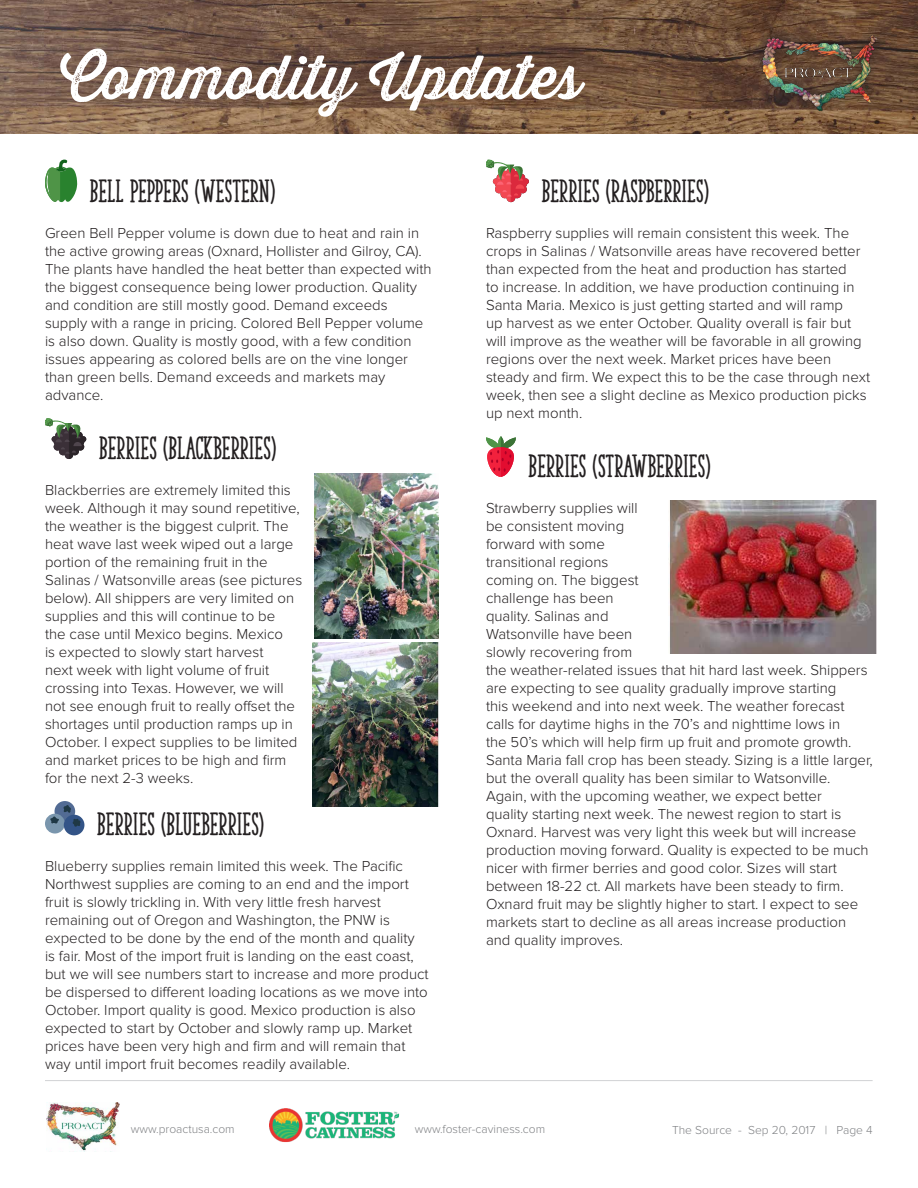
<style>
.page{position:relative;width:918px;height:1188px;background:#fff}
.page>*{position:absolute;margin:0;border:0;box-sizing:border-box;transform-origin:0 0}
.t1{font:60px "Thirsty Rough Reg One";color:#fff}
.t2{font:30px "The Serif Hand Extrablack";color:#231f20}
.t3{font:700 27px "Proxima Nova";color:#fff}
.t4{font:300 15px/18px "Proxima Nova";color:#231f20}
.t5{font:300 12px "Proxima Nova";color:#808285}
</style>
<div class="page">
<hr style="left:45px;top:1080px;width:828px;height:1px;background:#d1d2d4">
<img style="left:0;top:0;width:918px;height:134px">
<div style="left:752px;top:25px;width:133px;height:94px;background:#231f20;opacity:.6"></div>
<img style="left:761px;top:36px;width:115px;height:76px">
<img style="left:46px;top:1102px;width:74px;height:49px">
<img style="left:270px;top:1109px;width:130px;height:34px">
<svg style="left:45px;top:160px;width:32px;height:42px"></svg>
<svg style="left:45px;top:418px;width:42px;height:41px"></svg>
<div style="left:55px;top:801px;width:20px;height:21px;background:#526b94;border-radius:50%"></div>
<div style="left:45px;top:814px;width:20px;height:20px;background:#7a96ad;border-radius:50%"></div>
<div style="left:64px;top:815px;width:20px;height:20px;background:#335487;border-radius:50%"></div>
<svg style="left:50px;top:805px;width:31px;height:22px"></svg>
<svg style="left:486px;top:160px;width:43px;height:42px"></svg>
<svg style="left:486px;top:436px;width:30px;height:41px"></svg>
<img style="left:314px;top:474px;width:124px;height:165px">
<img style="left:313px;top:643px;width:126px;height:164px">
<img style="left:669px;top:500px;width:208px;height:153px">
<h1 class="t1" style="left:60px;top:33px;width:523px">Commodity Updates</h1>
<h3 class="t3" style="left:216px;top:80px;width:160px">Sep 20, 2017</h3>
<h2 class="t2" style="left:90px;top:173px;width:187px">BELL PEPPERS (WESTERN)</h2>
<p class="t4" style="left:45px;top:225px;width:388px">Green Bell Pepper volume is down due to heat and rain in the active growing areas (Oxnard, Hollister and Gilroy, CA).<br>The plants have handled the heat better than expected with the biggest consequence being lower production. Quality and condition are still mostly good. Demand exceeds supply with a range in pricing. Colored Bell Pepper volume is also down. Quality is mostly good, with a few condition issues appearing as colored bells are on the vine longer than green bells. Demand exceeds and markets may advance.</p>
<h2 class="t2" style="left:99px;top:430px;width:178px">BERRIES (BLACKBERRIES)</h2>
<p class="t4" style="left:45px;top:482px;width:259px">Blackberries are extremely limited this week. Although it may sound repetitive, the weather is the biggest culprit. The heat wave last week wiped out a large portion of the remaining fruit in the Salinas / Watsonville areas (see pictures below). All shippers are very limited on supplies and this will continue to be<br>the case until Mexico begins. Mexico<br>is expected to slowly start harvest<br>next week with light volume of fruit crossing into Texas. However, we will not see enough fruit to really offset the shortages until production ramps up in October. I expect supplies to be limited and market prices to be high and firm for the next 2-3 weeks.</p>
<h2 class="t2" style="left:97px;top:806px;width:168px">BERRIES (BLUEBERRIES)</h2>
<p class="t4" style="left:45px;top:858px;width:385px">Blueberry supplies remain limited this week. The Pacific Northwest supplies are coming to an end and the import fruit is slowly trickling in. With very little fresh harvest remaining out of Oregon and Washington, the PNW is expected to be done by the end of the month and quality<br>is fair. Most of the import fruit is landing on the east coast, but we will see numbers start to increase and more product be dispersed to different loading locations as we move into October. Import quality is good. Mexico production is also expected to start by October and slowly ramp up. Market prices have been very high and firm and will remain that way until import fruit becomes readily available.</p>
<h2 class="t2" style="left:542px;top:173px;width:169px">BERRIES (RASPBERRIES)</h2>
<p class="t4" style="left:486px;top:225px;width:386px">Raspberry supplies will remain consistent this week. The crops in Salinas / Watsonville areas have recovered better than expected from the heat and production has started<br>to increase. In addition, we have production continuing in Santa Maria. Mexico is just getting started and will ramp<br>up harvest as we enter October. Quality overall is fair but will improve as the weather will be favorable in all growing regions over the next week. Market prices have been steady and firm. We expect this to be the case through next week, then see a slight decline as Mexico production picks up next month.</p>
<h2 class="t2" style="left:529px;top:448px;width:183px">BERRIES (STRAWBERRIES)</h2>
<p class="t4" style="left:486px;top:500px;width:388px">Strawberry supplies will<br>be consistent moving<br>forward with some<br>transitional regions<br>coming on. The biggest<br>challenge has been<br>quality. Salinas and<br>Watsonville have been<br>slowly recovering from<br>the weather-related issues that hit hard last week. Shippers are expecting to see quality gradually improve starting<br>this weekend and into next week. The weather forecast calls for daytime highs in the 70’s and nighttime lows in<br>the 50’s which will help firm up fruit and promote growth.<br>Santa Maria fall crop has been steady. Sizing is a little larger, but the overall quality has been similar to Watsonville.<br>Again, with the upcoming weather, we expect better<br>quality starting next week. The newest region to start is Oxnard. Harvest was very light this week but will increase production moving forward. Quality is expected to be much nicer with firmer berries and good color. Sizes will start between 18-22 ct. All markets have been steady to firm.<br>Oxnard fruit may be slightly higher to start. I expect to see markets start to decline as all areas increase production and quality improves.</p>
<p class="t5" style="left:131px;top:1124px;width:105px">www.proactusa.com</p>
<p class="t5" style="left:415px;top:1124px;width:132px">www.foster-caviness.com</p>
<p class="t5" style="left:672px;top:1124px;width:202px">The Source - Sep 20, 2017 | Page 4</p>
</div>
